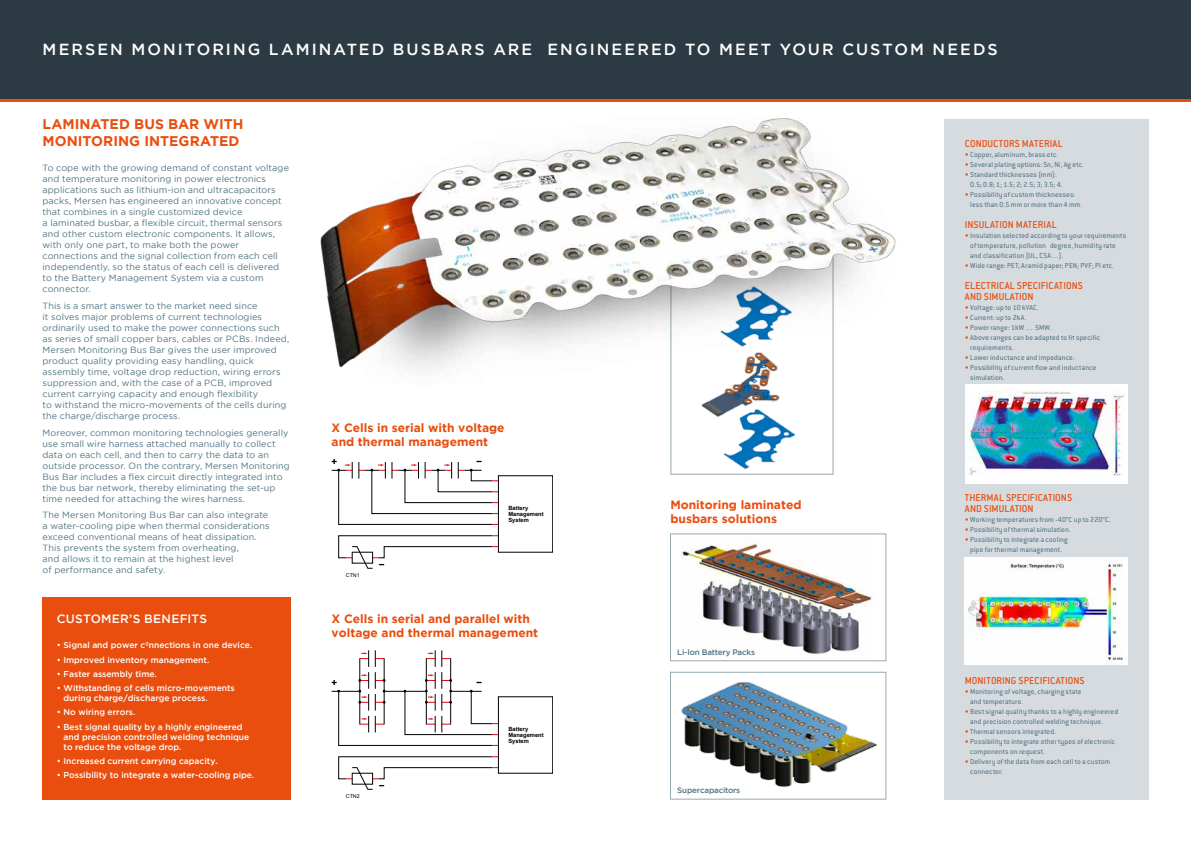
<style>
.page{position:relative;width:1191px;height:842px;background:#fff}
.page>*{position:absolute;margin:0;border:0;box-sizing:border-box;transform-origin:0 0}
.t1{font:500 16px "Gotham";letter-spacing:.13em;color:#fff}
.t2{font:700 14px/16.8px "Gotham";color:#e94e0f}
.t3{font:700 12px/14px "Gotham";color:#e94e0f}
.t4{font:500 12px "Gotham";letter-spacing:.02em;color:#fff}
.t5{font:500 11px/11px "Conduit ITC Std";letter-spacing:.005em;color:#e94e0f}
.t6{font:9px/11px "Gotham";letter-spacing:.01em;color:#517485}
.t7{font:500 8.5px/10px "Gotham";color:#fff}
.t8{font:8px/10px "Conduit ITC Std";letter-spacing:.02em;color:#517485}
.t9{font:500 8px "Gotham";letter-spacing:-.02em;color:#517485}
.t10{font:700 5.8px/6.3px "Arial";color:#000}
.t11{font:5.2px "Arial";color:#000}
.s1{color:#e94e0f}
</style>
<div class="page">
<img style="left:701px;top:384px;width:95px;height:86px">
<div style="left:0;top:0;width:1191px;height:99px;background:#2c3a43"></div>
<hr style="left:0;top:99px;width:1191px;height:3px;background:#e94e0f">
<div style="left:43px;top:597px;width:248px;height:202px;background:#e94e0f"></div>
<div style="left:944px;top:119px;width:204px;height:680px;background:#d6dbdf"></div>
<img style="left:320px;top:118px;width:576px;height:266px">
<svg style="left:338px;top:756px;width:160px;height:34px"></svg>
<div style="left:498px;top:696px;width:55px;height:77px;border:1px solid #000"></div>
<svg style="left:332px;top:650px;width:166px;height:96px"></svg>
<svg style="left:338px;top:535px;width:160px;height:34px"></svg>
<svg style="left:332px;top:459px;width:166px;height:66px"></svg>
<div style="left:498px;top:475px;width:55px;height:77px;border:1px solid #000"></div>
<img style="left:681px;top:537px;width:192px;height:117px">
<div style="left:670px;top:534px;width:216px;height:127px;border:1px solid #96a9b1"></div>
<img style="left:681px;top:682px;width:196px;height:106px">
<div style="left:670px;top:672px;width:216px;height:127px;border:1px solid #96a9b1"></div>
<div style="left:965px;top:384px;width:163px;height:99px;background:#fff"></div>
<img style="left:967px;top:391px;width:158px;height:85px">
<div style="left:964px;top:558px;width:164px;height:107px;background:#fff"></div>
<img style="left:968px;top:560px;width:154px;height:103px">
<h1 class="t1" style="left:43px;top:41px;width:956px">MERSEN MONITORING LAMINATED BUSBARS ARE ENGINEERED TO MEET YOUR CUSTOM NEEDS</h1>
<h2 class="t2" style="left:43px;top:116px;width:202px">LAMINATED BUS BAR WITH<br>MONITORING INTEGRATED</h2>
<p class="t6" style="left:43px;top:162px;width:248px">To cope with the growing demand of constant voltage and temperature monitoring in power electronics applications such as lithium-ion and ultracapacitors packs, Mersen has engineered an innovative concept that combines in a single customized device<br>a laminated busbar, a flexible circuit, thermal sensors and other custom electronic components. It allows, with only one part, to make both the power connections and the signal collection from each cell independently, so the status of each cell is delivered to the Battery Management System via a custom connector.</p>
<p class="t6" style="left:43px;top:300px;width:248px">This is a smart answer to the market need since<br>it solves major problems of current technologies ordinarily used to make the power connections such as series of small copper bars, cables or PCBs. Indeed, Mersen Monitoring Bus Bar gives the user improved product quality providing easy handling, quick assembly time, voltage drop reduction, wiring errors suppression and, with the case of a PCB, improved current carrying capacity and enough flexibility<br>to withstand the micro-movements of the cells during the charge/discharge process.</p>
<p class="t6" style="left:43px;top:427px;width:249px">Moreover, common monitoring technologies generally use small wire harness attached manually to collect data on each cell, and then to carry the data to an outside processor. On the contrary, Mersen Monitoring Bus Bar includes a flex circuit directly integrated into the bus bar network, thereby eliminating the set-up time needed for attaching the wires harness.</p>
<p class="t6" style="left:43px;top:509px;width:229px">The Mersen Monitoring Bus Bar can also integrate a water-cooling pipe when thermal considerations exceed conventional means of heat dissipation.<br>This prevents the system from overheating,<br>and allows it to remain at the highest level<br>of performance and safety.</p>
<h3 class="t4" style="left:57px;top:612px;width:152px">CUSTOMER’S BENEFITS</h3>
<p class="t7" style="left:57px;top:640px;width:197px">• Signal and power cºnnections in one device.</p>
<p class="t7" style="left:57px;top:654px;width:154px">• Improved inventory management.</p>
<p class="t7" style="left:57px;top:669px;width:102px">• Faster assembly time.</p>
<p class="t7" style="left:63px;top:683px;width:173px;text-indent:-7px">• Withstanding of cells micro-movements during charge/discharge process.</p>
<p class="t7" style="left:57px;top:707px;width:80px">• No wiring errors.</p>
<p class="t7" style="left:63px;top:721px;width:187px;text-indent:-7px">• Best signal quality by a highly engineered and precision controlled welding technique to reduce the voltage drop.</p>
<p class="t7" style="left:57px;top:756px;width:162px">• Increased current carrying capacity.</p>
<p class="t7" style="left:57px;top:770px;width:199px">• Possibility to integrate a water-cooling pipe.</p>
<h3 class="t3" style="left:332px;top:421px;width:174px">X Cells in serial with voltage and thermal management</h3>
<p class="t11" style="left:346px;top:571px;width:15px">CTN1</p>
<p class="t10" style="left:508px;top:505px;width:37px">Battery<br>Management<br>System</p>
<h3 class="t3" style="left:332px;top:612px;width:208px">X Cells in serial and parallel with voltage and thermal management</h3>
<p class="t11" style="left:346px;top:792px;width:15px">CTN2</p>
<p class="t10" style="left:508px;top:726px;width:37px">Battery<br>Management<br>System</p>
<h3 class="t3" style="left:670px;top:497px;width:133px">Monitoring laminated busbars solutions</h3>
<p class="t9" style="left:677px;top:647px;width:79px">Li-Ion Battery Packs</p>
<p class="t9" style="left:677px;top:786px;width:64px">Supercapacitors</p>
<p class="t5" style="left:964px;top:138px;width:100px">CONDUCTORS MATERIAL</p>
<p class="t8" style="left:964px;top:150px;width:95px"><span class="s1">•</span> Copper, aluminum, brass etc.</p>
<p class="t8" style="left:964px;top:160px;width:120px"><span class="s1">•</span> Several plating options: Sn, Ni, Ag etc.</p>
<p class="t8" style="left:970px;top:170px;width:94px;text-indent:-5px"><span class="s1">•</span> Standard thicknesses (mm):<br>0.5; 0.8; 1; 1.5; 2; 2.5; 3; 3.5; 4.</p>
<p class="t8" style="left:970px;top:190px;width:114px;text-indent:-5px"><span class="s1">•</span> Possibility of custom thicknesses: less than 0.5 mm or more than 4 mm.</p>
<p class="t5" style="left:964px;top:219px;width:93px">INSULATION MATERIAL</p>
<p class="t8" style="left:970px;top:231px;width:157px;text-indent:-5px"><span class="s1">•</span> Insulation selected according to your requirements of temperature, pollution degree, humidity rate and classification (UL, CSA…).</p>
<p class="t8" style="left:964px;top:261px;width:151px"><span class="s1">•</span> Wide range: PET; Aramid paper; PEN; PVF; PI etc.</p>
<p class="t5" style="left:964px;top:280px;width:120px">ELECTRICAL SPECIFICATIONS<br>AND SIMULATION</p>
<p class="t8" style="left:964px;top:303px;width:75px"><span class="s1">•</span> Voltage: up to 10 kVAC.</p>
<p class="t8" style="left:964px;top:313px;width:63px"><span class="s1">•</span> Current: up to 2kA.</p>
<p class="t8" style="left:964px;top:323px;width:88px"><span class="s1">•</span> Power range: 1kW … 5MW.</p>
<p class="t8" style="left:970px;top:333px;width:131px;text-indent:-5px"><span class="s1">•</span> Above ranges can be adapted to fit specific requirements.</p>
<p class="t8" style="left:964px;top:353px;width:111px"><span class="s1">•</span> Lower inductance and impedance.</p>
<p class="t8" style="left:970px;top:363px;width:128px;text-indent:-5px"><span class="s1">•</span> Possibility of current flow and inductance simulation.</p>
<p class="t5" style="left:964px;top:492px;width:109px">THERMAL SPECIFICATIONS<br>AND SIMULATION</p>
<p class="t8" style="left:964px;top:515px;width:147px"><span class="s1">•</span> Working temperatures from -40°C up to 220°C.</p>
<p class="t8" style="left:964px;top:525px;width:107px"><span class="s1">•</span> Possibility of thermal simulation.</p>
<p class="t8" style="left:964px;top:535px;width:104px;text-align:center"><span class="s1">•</span> Possibility to integrate a cooling pipe for thermal management.</p>
<p class="t5" style="left:964px;top:675px;width:121px">MONITORING SPECIFICATIONS</p>
<p class="t8" style="left:970px;top:687px;width:113px;text-indent:-5px"><span class="s1">•</span> Monitoring of voltage, charging state and temperature.</p>
<p class="t8" style="left:970px;top:707px;width:149px;text-indent:-5px"><span class="s1">•</span> Best signal quality thanks to a highly engineered and precision controlled welding technique.</p>
<p class="t8" style="left:964px;top:727px;width:93px"><span class="s1">•</span> Thermal sensors integrated.</p>
<p class="t8" style="left:970px;top:737px;width:146px;text-indent:-5px"><span class="s1">•</span> Possibility to integrate other types of electronic components on request.</p>
<p class="t8" style="left:970px;top:757px;width:142px;text-indent:-5px"><span class="s1">•</span> Delivery of the data from each cell to a custom connector.</p>
</div>
